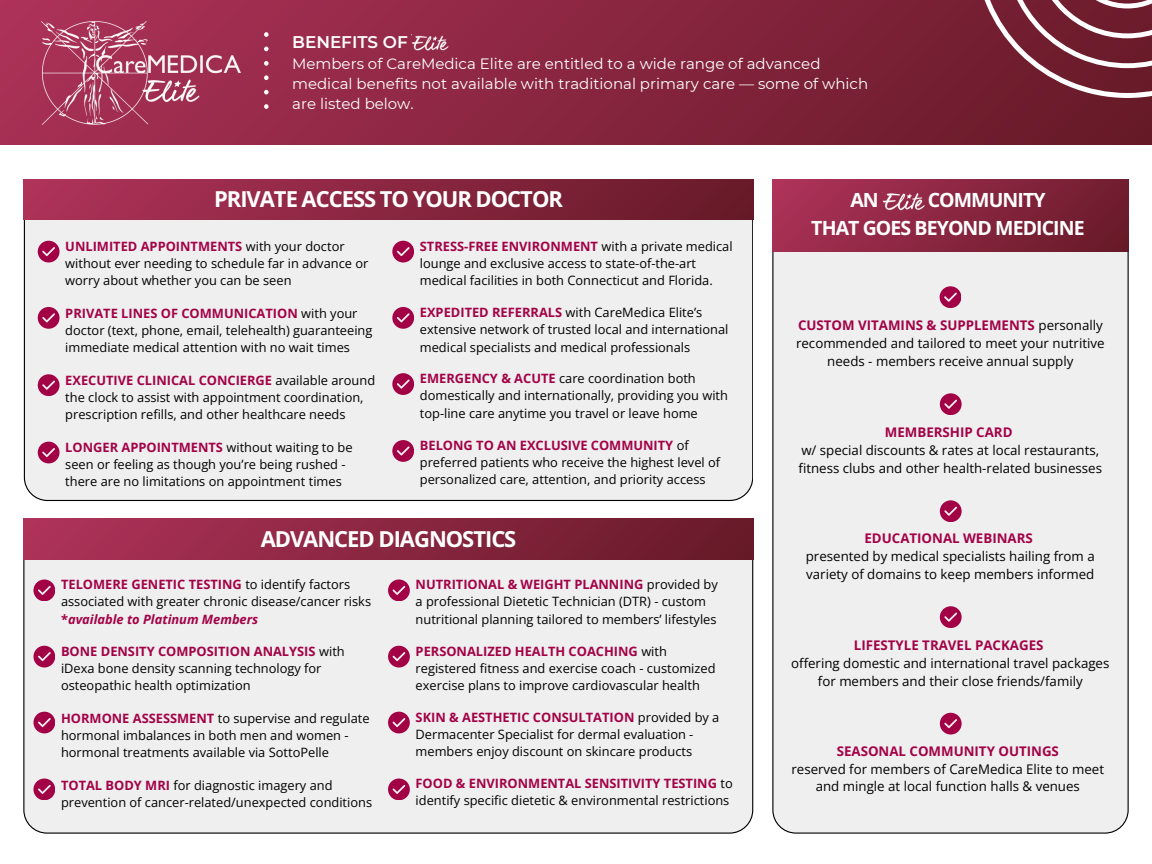
<style>
.page{position:relative;width:1152px;height:864px;background:#fff}
.page>*{position:absolute;margin:0;border:0;box-sizing:border-box;transform-origin:0 0}
.t1{font:700 22.05px "Open Sans";letter-spacing:-.045em;color:#fff}
.t2{font:700 19.5px/27.3px "Open Sans";letter-spacing:-.045em;color:#fff}
.t3{font:600 16.8px "Montserrat";color:#fff}
.t4{font:15px/20.2px "Montserrat";color:#fff}
.t5{font:13.35px/17.7px "Open Sans";color:#000;text-align:center}
.t6{font:700 13.35px "Open Sans";color:#a30146}
.t7{font:12.9px/17.1px "Open Sans";color:#000}
.s1{font-weight:700;color:#a30146}
.s2{font-weight:700;font-style:italic;color:#a30146}
</style>
<div class="page">
<div style="left:24px;top:220px;width:729px;height:281px;background:#efefef"></div>
<div style="left:24px;top:179px;width:729px;height:41px;background:linear-gradient(to right,#ae325a,#671a28)"></div>
<div style="left:23px;top:531px;width:730px;height:303px;background:#efefef"></div>
<div style="left:772px;top:252px;width:357px;height:581px;background:#efefef"></div>
<div style="left:772px;top:179px;width:357px;height:73px;background:linear-gradient(to right,#aa3157,#6b1b2b)"></div>
<div style="left:0;top:0;width:1152px;height:145px;background:linear-gradient(to right,#aa3157,#671a28)"></div>
<svg style="left:974px;top:0;width:178px;height:98px;background:#843e4c"></svg>
<img style="left:42px;top:21px;width:199px;height:104px">
<div style="left:24px;top:519px;width:729px;height:40px;background:linear-gradient(to right,#ae325a,#671a28)"></div>
<img style="left:882px;top:192px;width:44px;height:20px">
<svg style="left:38px;top:241px;width:21px;height:21px"></svg>
<svg style="left:38px;top:307px;width:21px;height:21px"></svg>
<svg style="left:38px;top:374px;width:21px;height:22px"></svg>
<svg style="left:38px;top:442px;width:21px;height:21px"></svg>
<svg style="left:392px;top:241px;width:22px;height:21px"></svg>
<svg style="left:392px;top:307px;width:22px;height:21px"></svg>
<svg style="left:392px;top:373px;width:22px;height:22px"></svg>
<svg style="left:392px;top:440px;width:22px;height:21px"></svg>
<svg style="left:33px;top:580px;width:22px;height:21px"></svg>
<svg style="left:33px;top:646px;width:22px;height:21px"></svg>
<svg style="left:33px;top:712px;width:22px;height:21px"></svg>
<svg style="left:33px;top:779px;width:22px;height:21px"></svg>
<svg style="left:388px;top:712px;width:21px;height:21px"></svg>
<svg style="left:388px;top:779px;width:21px;height:21px"></svg>
<svg style="left:388px;top:646px;width:21px;height:21px"></svg>
<svg style="left:388px;top:580px;width:21px;height:21px"></svg>
<svg style="left:940px;top:286px;width:21px;height:22px"></svg>
<svg style="left:940px;top:393px;width:21px;height:22px"></svg>
<svg style="left:940px;top:500px;width:21px;height:22px"></svg>
<svg style="left:940px;top:606px;width:21px;height:22px"></svg>
<svg style="left:940px;top:713px;width:21px;height:21px"></svg>
<img style="left:412px;top:34px;width:39px;height:18px">
<svg style="left:264px;top:32px;width:5px;height:82px"></svg>
<p class="t3" style="left:292px;top:32px;width:117px">BENEFITS OF</p>
<p class="t4" style="left:292px;top:53px;width:578px">Members of CareMedica Elite are entitled to a wide range of advanced medical benefits not available with traditional primary care — some of which are listed below.</p>
<p class="t1" style="left:214px;top:184px;width:350px">PRIVATE ACCESS TO YOUR DOCTOR</p>
<p class="t7" style="left:65px;top:237px;width:305px"><span class="s1">UNLIMITED APPOINTMENTS</span> with your doctor without ever needing to schedule far in advance or worry about whether you can be seen</p>
<p class="t7" style="left:65px;top:304px;width:309px"><span class="s1">PRIVATE LINES OF COMMUNICATION</span> with your doctor (text, phone, email, telehealth) guaranteeing immediate medical attention with no wait times</p>
<h3 class="t7" style="left:65px;top:371px;width:311px"><span class="s1">EXECUTIVE CLINICAL CONCIERGE</span> available around the clock to assist with appointment coordination, prescription refills, and other healthcare needs</h3>
<p class="t7" style="left:65px;top:438px;width:289px"><span class="s1">LONGER APPOINTMENTS</span> without waiting to be seen or feeling as though you’re being rushed - there are no limitations on appointment times</p>
<h1 class="t7" style="left:420px;top:237px;width:314px"><span class="s1">STRESS-FREE ENVIRONMENT</span> with a private medical lounge and exclusive access to state-of-the-art medical facilities in both Connecticut and Florida.</h1>
<p class="t7" style="left:420px;top:304px;width:310px"><span class="s1">EXPEDITED REFERRALS</span> with CareMedica Elite’s extensive network of trusted local and international medical specialists and medical professionals</p>
<p class="t7" style="left:420px;top:370px;width:310px"><span class="s1">EMERGENCY &amp; ACUTE</span> care coordination both domestically and internationally, providing you with top-line care anytime you travel or leave home</p>
<p class="t7" style="left:420px;top:436px;width:302px"><span class="s1">BELONG TO AN EXCLUSIVE COMMUNITY</span> of preferred patients who receive the highest level of personalized care, attention, and priority access</p>
<p class="t2" style="left:811px;top:186px;width:275px;text-indent:116px">COMMUNITY<br>THAT GOES BEYOND MEDICINE</p>
<p class="t2" style="left:850px;top:186px;width:30px">AN</p>
<p class="t5" style="left:796px;top:316px;width:310px"><span class="s1">CUSTOM VITAMINS &amp; SUPPLEMENTS</span> personally recommended and tailored to meet your nutritive needs - members receive annual supply</p>
<p class="t6" style="left:885px;top:423px;width:129px">MEMBERSHIP CARD</p>
<p class="t5" style="left:799px;top:441px;width:305px;text-align:left">w/ special discounts &amp; rates at local restaurants, fitness clubs and other health-related businesses</p>
<p class="t1" style="left:261px;top:523px;width:257px">ADVANCED DIAGNOSTICS</p>
<h1 class="t6" style="left:865px;top:529px;width:170px">EDUCATIONAL WEBINARS</h1>
<p class="t5" style="left:806px;top:547px;width:290px;text-align:left">presented by medical specialists hailing from a variety of domains to keep members informed</p>
<p class="t7" style="left:61px;top:576px;width:312px"><span class="s1">TELOMERE GENETIC TESTING</span> to identify factors associated with greater chronic disease/cancer risks <span class="s1">*</span><span class="s2">available to Platinum Members</span></p>
<p class="t7" style="left:416px;top:576px;width:304px"><span class="s1">NUTRITIONAL &amp; WEIGHT PLANNING</span> provided by a professional Dietetic Technician (DTR) - custom nutritional planning tailored to members’ lifestyles</p>
<p class="t7" style="left:61px;top:643px;width:285px"><span class="s1">BONE DENSITY COMPOSITION ANALYSIS</span> with iDexa bone density scanning technology for osteopathic health optimization</p>
<p class="t7" style="left:61px;top:710px;width:310px"><span class="s1">HORMONE ASSESSMENT</span> to supervise and regulate hormonal imbalances in both men and women - hormonal treatments available via SottoPelle</p>
<p class="t7" style="left:61px;top:777px;width:313px"><span class="s1">TOTAL BODY MRI</span> for diagnostic imagery and prevention of cancer-related/unexpected conditions</p>
<p class="t7" style="left:416px;top:642px;width:301px"><span class="s1">PERSONALIZED HEALTH COACHING</span> with registered fitness and exercise coach - customized exercise plans to improve cardiovascular health</p>
<p class="t7" style="left:416px;top:708px;width:305px"><span class="s1">SKIN &amp; AESTHETIC CONSULTATION</span> provided by a<br>Dermacenter Specialist for dermal evaluation - members enjoy discount on skincare products</p>
<p class="t7" style="left:416px;top:775px;width:319px"><span class="s1">FOOD &amp; ENVIRONMENTAL SENSITIVITY TESTING</span> to identify specific dietetic &amp; environmental restrictions</p>
<p class="t6" style="left:854px;top:636px;width:191px">LIFESTYLE TRAVEL PACKAGES</p>
<p class="t5" style="left:791px;top:654px;width:320px">offering domestic and international travel packages for members and their close friends/family</p>
<p class="t6" style="left:837px;top:742px;width:224px">SEASONAL COMMUNITY OUTINGS</p>
<p class="t5" style="left:791px;top:759px;width:314px">reserved for members of CareMedica Elite to meet and mingle at local function halls &amp; venues</p>
</div>
